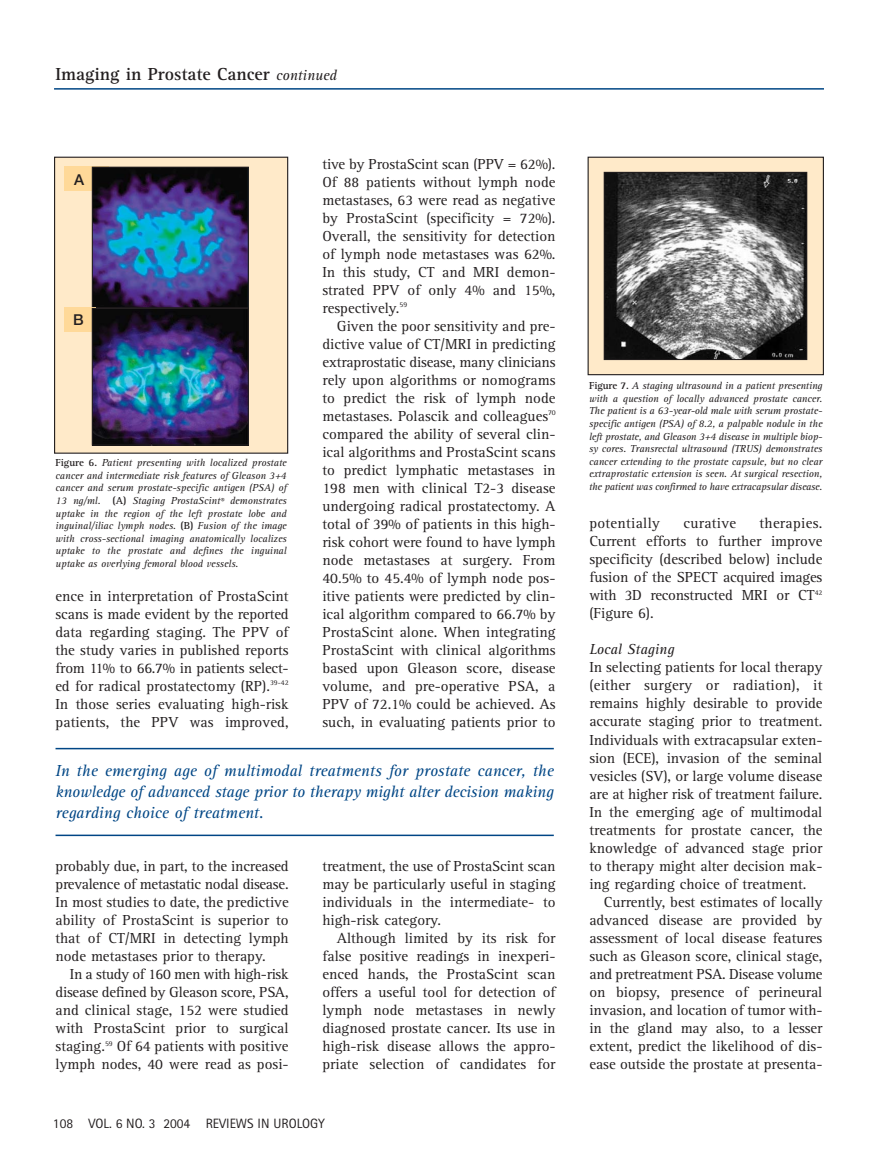
<style>
.page{position:relative;width:878px;height:1175px;background:#fff}
.page>*{position:absolute;margin:0;border:0;box-sizing:border-box;transform-origin:0 0}
.t1{font:700 18px "Rotis Serif";color:#231f20}
.t2{font:italic 16.5px/21px "Rotis Serif";color:#004685;text-align:justify}
.t3{font:15px/18px "Rotis Serif";color:#231f20;text-align:justify}
.t4{font:15px "Rotis Serif";letter-spacing:.02em;color:#231f20}
.t5{font:italic 15px "Rotis Serif";color:#231f20}
.t6{font:500 15px "Helvetica Neue";color:#231f20}
.t7{font:13.5px "Rotis Sans Serif";color:#231f20}
.t8{font:italic 10.5px/12.6px "Rotis Serif";letter-spacing:-.02em;color:#231f20;text-align:justify}
.s1{font-weight:400;font-style:italic;font-size:15px}
.s2{font-weight:700;font-style:normal}
.s3{font-size:7.5px}
</style>
<div class="page">
<hr style="left:54px;top:88px;width:770px;height:2px;background:#004685">
<hr style="left:56px;top:748px;width:498px;height:1px;background:#004685">
<hr style="left:56px;top:834px;width:498px;height:2px;background:#004685">
<div style="left:55px;top:157px;width:233px;height:296px;background:#ffeac9"></div>
<div style="left:54px;top:157px;width:234px;height:297px;border:1px solid #231f20"></div>
<div style="left:65px;top:167px;width:44px;height:24px;background:#ffd999"></div>
<img style="left:94px;top:169px;width:153px;height:137px">
<div style="left:92px;top:167px;width:157px;height:141px;border:1px solid #231f20"></div>
<div style="left:588px;top:157px;width:235px;height:218px;background:#ffeac9"></div>
<div style="left:587px;top:157px;width:236px;height:218px;border:1px solid #231f20"></div>
<img style="left:605px;top:174px;width:200px;height:184px">
<div style="left:603px;top:172px;width:204px;height:188px;border:1px solid #231f20"></div>
<div style="left:65px;top:308px;width:31px;height:24px;background:#ffd999"></div>
<img style="left:94px;top:310px;width:153px;height:133px">
<div style="left:92px;top:308px;width:157px;height:137px;border:1px solid #231f20"></div>
<p class="t1" style="left:56px;top:68px;width:283px">Imaging in Prostate Cancer <span class="s1">continued</span></p>
<p class="t6" style="left:74px;top:174px;width:12px">A</p>
<p class="t6" style="left:73px;top:314px;width:12px">B</p>
<p class="t8" style="left:56px;top:457px;width:233px"><span class="s2">Figure 6.</span> Patient presenting with localized prostate cancer and intermediate risk features of Gleason 3+4 cancer and serum prostate-specific antigen (PSA) of 13 ng/ml. <span class="s2">(A)</span> Staging ProstaScint<span class="s3">®</span> demonstrates uptake in the region of the left prostate lobe and inguinal/iliac lymph nodes. <span class="s2">(B)</span> Fusion of the image with cross-sectional imaging anatomically localizes uptake to the prostate and defines the inguinal uptake as overlying femoral blood vessels.</p>
<p class="t3" style="left:56px;top:588px;width:235px">ence in interpretation of ProstaScint scans is made evident by the reported data regarding staging. The PPV of the study varies in published reports from 11% to 66.7% in patients select&shy;ed for radical prostatectomy (RP).<sup>39-42<br></sup>In those series evaluating high-risk patients, the PPV was improved,</p>
<p class="t3" style="left:322px;top:156px;width:235px">tive by ProstaScint scan (PPV = 62%).<br>Of 88 patients without lymph node metastases, 63 were read as negative by ProstaScint (specificity = 72%).<br>Overall, the sensitivity for detection of lymph node metastases was 62%.<br>In this study, CT and MRI demon&shy;strated PPV of only 4% and 15%, respectively.<sup>59</sup></p>
<p class="t3" style="left:322px;top:318px;width:235px;text-indent:14px">Given the poor sensitivity and pre&shy;dictive value of CT/MRI in predicting extraprostatic disease, many clinicians rely upon algorithms or nomograms to predict the risk of lymph node metastases. Polascik and colleagues<sup>70 </sup>compared the ability of several clin&shy;ical algorithms and ProstaScint scans to predict lymphatic metastases in 198 men with clinical T2-3 disease undergoing radical prostatectomy. A total of 39% of patients in this high&shy;risk cohort were found to have lymph node metastases at surgery. From 40.5% to 45.4% of lymph node pos&shy;itive patients were predicted by clin&shy;ical algorithm compared to 66.7% by ProstaScint alone. When integrating ProstaScint with clinical algorithms based upon Gleason score, disease volume, and pre-operative PSA, a PPV of 72.1% could be achieved. As such, in evaluating patients prior to</p>
<p class="t2" style="left:56px;top:762px;width:500px">In the emerging age of multimodal treatments for prostate cancer, the knowledge of advanced stage prior to therapy might alter decision making regarding choice of treatment.</p>
<p class="t3" style="left:56px;top:858px;width:235px">probably due, in part, to the increased prevalence of metastatic nodal disease.<br>In most studies to date, the predictive ability of ProstaScint is superior to that of CT/MRI in detecting lymph node metastases prior to therapy.</p>
<p class="t3" style="left:56px;top:966px;width:235px;text-indent:14px">In a study of 160 men with high-risk disease defined by Gleason score, PSA, and clinical stage, 152 were studied with ProstaScint prior to surgical staging.<sup>59</sup> Of 64 patients with positive lymph nodes, 40 were read as posi-</p>
<p class="t3" style="left:322px;top:858px;width:235px">treatment, the use of ProstaScint scan may be particularly useful in staging individuals in the intermediate- to high-risk category.</p>
<p class="t3" style="left:322px;top:930px;width:235px;text-indent:14px">Although limited by its risk for false positive readings in inexperi&shy;enced hands, the ProstaScint scan offers a useful tool for detection of lymph node metastases in newly diagnosed prostate cancer. Its use in high-risk disease allows the appro&shy;priate selection of candidates for</p>
<p class="t7" style="left:53px;top:1118px;width:273px">108 VOL. 6 NO. 3 2004 REVIEWS IN UROLOGY</p>
<p class="t8" style="left:589px;top:380px;width:235px"><span class="s2">Figure 7.</span> A staging ultrasound in a patient presenting with a question of locally advanced prostate cancer.<br>The patient is a 63-year-old male with serum prostate&shy;specific antigen (PSA) of 8.2, a palpable nodule in the left prostate, and Gleason 3+4 disease in multiple biop&shy;sy cores. Transrectal ultrasound (TRUS) demonstrates cancer extending to the prostate capsule, but no clear extraprostatic extension is seen. At surgical resection, the patient was confirmed to have extracapsular disease.</p>
<p class="t3" style="left:589px;top:516px;width:235px;text-indent:170px">therapies.<br>Current efforts to further improve specificity (described below) include fusion of the SPECT acquired images with 3D reconstructed MRI or CT<sup>42 </sup>(Figure 6).</p>
<p class="t5" style="left:589px;top:644px;width:86px">Local Staging</p>
<p class="t3" style="left:589px;top:660px;width:235px">In selecting patients for local therapy (either surgery or radiation), it remains highly desirable to provide accurate staging prior to treatment.<br>Individuals with extracapsular exten&shy;sion (ECE), invasion of the seminal vesicles (SV), or large volume disease are at higher risk of treatment failure.<br>In the emerging age of multimodal treatments for prostate cancer, the knowledge of advanced stage prior to therapy might alter decision mak&shy;ing regarding choice of treatment.</p>
<p class="t3" style="left:589px;top:894px;width:235px;text-indent:14px">Currently, best estimates of locally advanced disease are provided by assessment of local disease features such as Gleason score, clinical stage, and pretreatment PSA. Disease volume on biopsy, presence of perineural invasion, and location of tumor with&shy;in the gland may also, to a lesser extent, predict the likelihood of dis&shy;ease outside the prostate at presenta-</p>
<p class="t4" style="left:589px;top:518px;width:72px">potentially</p>
<p class="t4" style="left:683px;top:518px;width:54px">curative</p>
</div>
